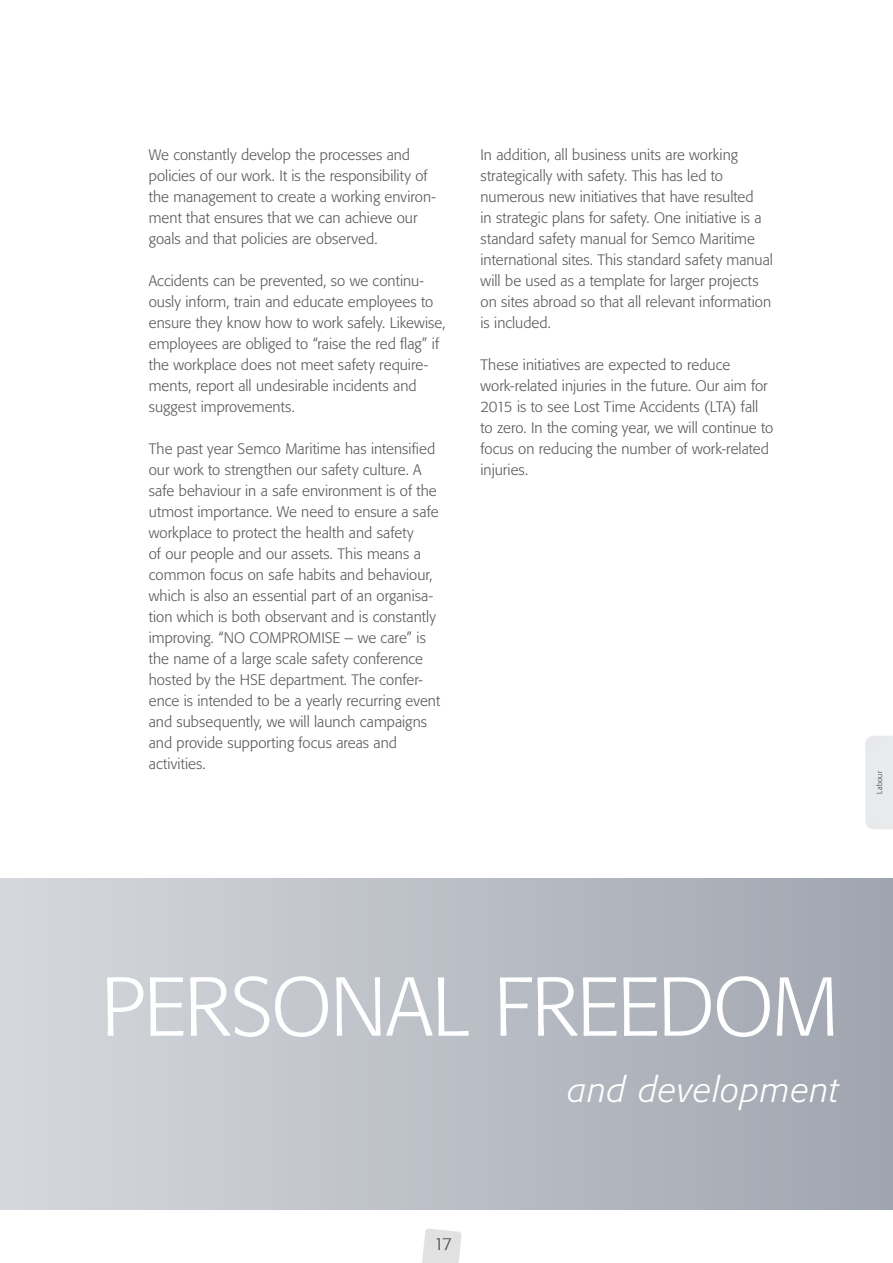
<style>
.page{position:relative;width:893px;height:1263px;background:#fff}
.page>*{position:absolute;margin:0;border:0;box-sizing:border-box;transform-origin:0 0}
.t1{font:300 82.5px "Formata BQ";letter-spacing:-.02em;color:#fff}
.t2{font:italic 300 34.5px "Formata BQ";letter-spacing:.03em;color:#fff}
.t3{font:300 17.25px "Formata BQ";color:#231f20}
.t4{font:300 15px/21px "Formata BQ";color:#57585a}
.t5{font:300 7.5px "Formata BQ";letter-spacing:.02em;color:#28354b}
</style>
<div class="page">
<div style="left:865px;top:736px;width:28px;height:93px;background:#e9eaec"></div>
<div style="left:0;top:878px;width:893px;height:332px;background:linear-gradient(to right,#d6d8dc,#a0a5b0)"></div>
<svg style="left:422px;top:1228px;width:40px;height:35px"></svg>
<p class="t4" style="left:149px;top:144px;width:288px">We constantly develop the processes and policies of our work. It is the responsibility of the management to create a working environ&shy;ment that ensures that we can achieve our goals and that policies are observed.</p>
<p class="t4" style="left:149px;top:270px;width:298px">Accidents can be prevented, so we continu&shy;ously inform, train and educate employees to ensure they know how to work safely. Likewise, employees are obliged to “raise the red flag” if the workplace does not meet safety require&shy;ments, report all undesirable incidents and suggest improvements.</p>
<p class="t4" style="left:149px;top:438px;width:293px">The past year Semco Maritime has intensified our work to strengthen our safety culture. A safe behaviour in a safe environment is of the utmost importance. We need to ensure a safe workplace to protect the health and safety<br>of our people and our assets. This means a common focus on safe habits and behaviour, which is also an essential part of an organisa&shy;tion which is both observant and is constantly improving. “NO COMPROMISE – we care” is the name of a large scale safety conference hosted by the HSE department. The confer&shy;ence is intended to be a yearly recurring event and subsequently, we will launch campaigns and provide supporting focus areas and activities.</p>
<p class="t4" style="left:480px;top:144px;width:294px">In addition, all business units are working strategically with safety. This has led to numerous new initiatives that have resulted<br>in strategic plans for safety. One initiative is a standard safety manual for Semco Maritime international sites. This standard safety manual will be used as a template for larger projects on sites abroad so that all relevant information is included.</p>
<p class="t4" style="left:480px;top:354px;width:294px">These initiatives are expected to reduce work-related injuries in the future. Our aim for 2015 is to see Lost Time Accidents (LTA) fall to zero. In the coming year, we will continue to focus on reducing the number of work-related injuries.</p>
<p class="t5" style="left:875px;top:794px;width:24px;rotate:-90deg">Labour</p>
<h1 class="t1" style="left:101px;top:958px;width:740px">PERSONAL FREEDOM</h1>
<p class="t3" style="left:434px;top:1234px;width:20px">17</p>
<h2 class="t2" style="left:568px;top:1069px;width:273px">and development</h2>
</div>
